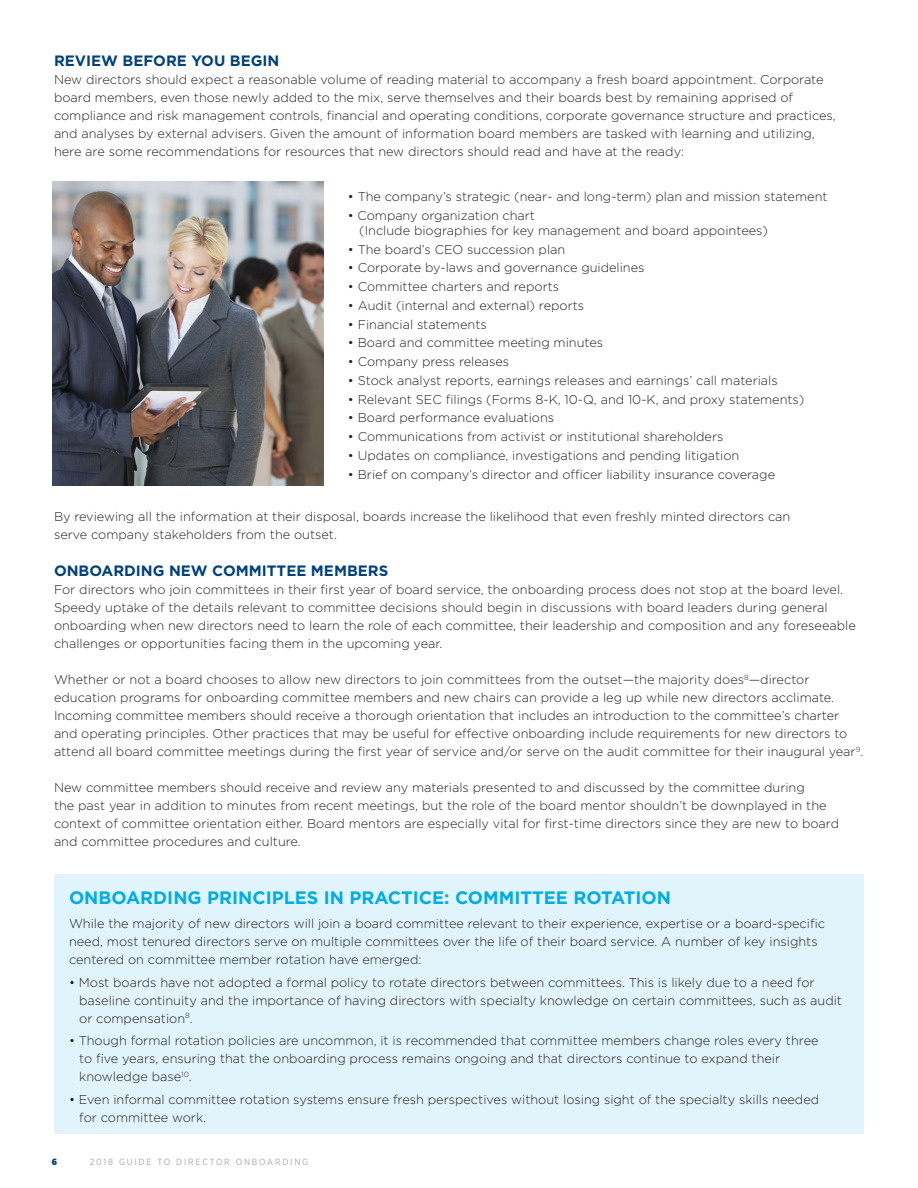
<style>
.page{position:relative;width:918px;height:1188px;background:#fff}
.page>*{position:absolute;margin:0;border:0;box-sizing:border-box;transform-origin:0 0}
.t1{font:700 18px "Gotham";color:#00ade6}
.t2{font:700 15px "Gotham";color:#01427c}
.t3{font:300 12.75px/18px "Gotham";color:#231f20}
.t4{font:9px "Gotham Narrow";letter-spacing:.2em;color:#a8a9ad}
.t5{font:900 9px "Gotham Narrow";color:#01427c}
</style>
<div class="page">
<div style="left:54px;top:875px;width:810px;height:259px;background:#e1f4fb"></div>
<img style="left:52px;top:182px;width:272px;height:304px">
<p class="t2" style="left:54px;top:51px;width:227px">REVIEW BEFORE YOU BEGIN</p>
<p class="t3" style="left:54px;top:70px;width:771px">New directors should expect a reasonable volume of reading material to accompany a fresh board appointment. Corporate board members, even those newly added to the mix, serve themselves and their boards best by remaining apprised of</p>
<p class="t3" style="left:54px;top:106px;width:783px">compliance and risk management controls, financial and operating conditions, corporate governance structure and practices, and analyses by external advisers. Given the amount of information board members are tasked with learning and utilizing, here are some recommendations for resources that new directors should read and have at the ready:</p>
<p class="t3" style="left:348px;top:187px;width:481px">• The company’s strategic (near- and long-term) plan and mission statement</p>
<p class="t3" style="left:348px;top:206px;width:189px">• Company organization chart</p>
<p class="t3" style="left:359px;top:221px;width:410px">(Include biographies for key management and board appointees)</p>
<p class="t3" style="left:348px;top:240px;width:219px">• The board’s CEO succession plan</p>
<p class="t3" style="left:348px;top:259px;width:298px">• Corporate by-laws and governance guidelines</p>
<p class="t3" style="left:348px;top:277px;width:213px">• Committee charters and reports</p>
<p class="t3" style="left:348px;top:296px;width:238px">• Audit (internal and external) reports</p>
<p class="t3" style="left:348px;top:315px;width:140px">• Financial statements</p>
<p class="t3" style="left:348px;top:334px;width:257px">• Board and committee meeting minutes</p>
<p class="t3" style="left:348px;top:352px;width:163px">• Company press releases</p>
<p class="t3" style="left:348px;top:371px;width:431px">• Stock analyst reports, earnings releases and earnings’ call materials</p>
<p class="t3" style="left:348px;top:390px;width:458px">• Relevant SEC filings (Forms 8-K, 10-Q, and 10-K, and proxy statements)</p>
<p class="t3" style="left:348px;top:409px;width:208px">• Board performance evaluations</p>
<p class="t3" style="left:348px;top:427px;width:377px">• Communications from activist or institutional shareholders</p>
<p class="t3" style="left:348px;top:446px;width:393px">• Updates on compliance, investigations and pending litigation</p>
<p class="t3" style="left:348px;top:465px;width:429px">• Brief on company’s director and officer liability insurance coverage</p>
<p class="t3" style="left:54px;top:507px;width:738px">By reviewing all the information at their disposal, boards increase the likelihood that even freshly minted directors can</p>
<p class="t3" style="left:54px;top:525px;width:284px">serve company stakeholders from the outset.</p>
<p class="t2" style="left:54px;top:561px;width:336px">ONBOARDING NEW COMMITTEE MEMBERS</p>
<p class="t3" style="left:54px;top:580px;width:803px">For directors who join committees in their first year of board service, the onboarding process does not stop at the board level.<br>Speedy uptake of the details relevant to committee decisions should begin in discussions with board leaders during general onboarding when new directors need to learn the role of each committee, their leadership and composition and any foreseeable challenges or opportunities facing them in the upcoming year.</p>
<p class="t3" style="left:54px;top:670px;width:811px">Whether or not a board chooses to allow new directors to join committees from the outset—the majority does<sup>8</sup>—director education programs for onboarding committee members and new chairs can provide a leg up while new directors acclimate.<br>Incoming committee members should receive a thorough orientation that includes an introduction to the committee’s charter and operating principles. Other practices that may be useful for effective onboarding include requirements for new directors to attend all board committee meetings during the first year of service and/or serve on the audit committee for their inaugural year<sup>9</sup>.</p>
<p class="t3" style="left:54px;top:778px;width:787px">New committee members should receive and review any materials presented to and discussed by the committee during<br>the past year in addition to minutes from recent meetings, but the role of the board mentor shouldn’t be downplayed in the context of committee orientation either. Board mentors are especially vital for first-time directors since they are new to board and committee procedures and culture.</p>
<p class="t1" style="left:69px;top:886px;width:604px">ONBOARDING PRINCIPLES IN PRACTICE: COMMITTEE ROTATION</p>
<p class="t3" style="left:69px;top:914px;width:758px">While the majority of new directors will join a board committee relevant to their experience, expertise or a board-specific need, most tenured directors serve on multiple committees over the life of their board service. A number of key insights centered on committee member rotation have emerged:</p>
<p class="t3" style="left:69px;top:973px;width:747px">• Most boards have not adopted a formal policy to rotate directors between committees. This is likely due to a need for</p>
<p class="t3" style="left:79px;top:991px;width:764px">baseline continuity and the importance of having directors with specialty knowledge on certain committees, such as audit</p>
<p class="t3" style="left:79px;top:1009px;width:115px">or compensation<sup>8</sup>.</p>
<p class="t3" style="left:69px;top:1031px;width:751px">• Though formal rotation policies are uncommon, it is recommended that committee members change roles every three</p>
<p class="t3" style="left:79px;top:1049px;width:703px">to five years, ensuring that the onboarding process remains ongoing and that directors continue to expand their</p>
<p class="t3" style="left:79px;top:1067px;width:114px">knowledge base<sup>10</sup>.</p>
<p class="t3" style="left:69px;top:1090px;width:752px">• Even informal committee rotation systems ensure fresh perspectives without losing sight of the specialty skills needed</p>
<p class="t3" style="left:79px;top:1108px;width:128px">for committee work.</p>
<p class="t5" style="left:52px;top:1156px;width:7px">6</p>
<p class="t4" style="left:90px;top:1156px;width:220px">2018 GUIDE TO DIRECTOR ONBOARDING</p>
</div>
